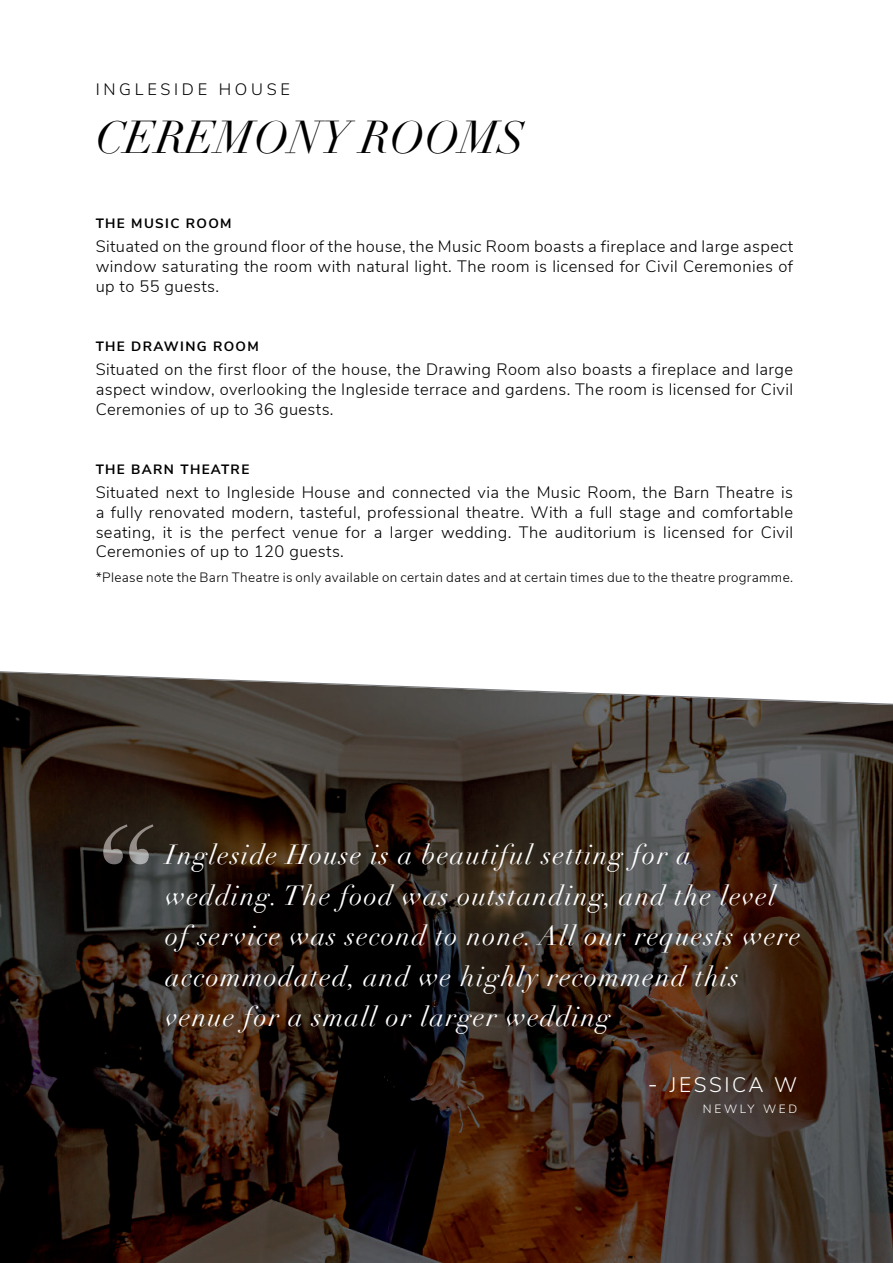
<style>
.page{position:relative;width:893px;height:1263px;background:#fff}
.page>*{position:absolute;margin:0;border:0;box-sizing:border-box;transform-origin:0 0}
.t1{font:italic 45px "Didot";color:#000}
.t2{font:italic 27px/40.5px "Didot";letter-spacing:.05em;color:#fff}
.t3{font:300 21px "Nunito Sans";letter-spacing:.125em;color:#fff}
.t4{font:300 16.5px/19.8px "Nunito Sans";letter-spacing:.025em;color:#000;text-align:justify}
.t5{font:300 16.5px "Nunito Sans";letter-spacing:.225em;color:#000}
.t6{font:300 13.5px "Nunito Sans";letter-spacing:.025em;color:#000}
.t7{font:700 13.5px "Nunito Sans";letter-spacing:.1em;color:#000}
.t8{font:300 12px "Nunito Sans";letter-spacing:.225em;color:#fff}
.s1{font-size:24px}
</style>
<div class="page">
<img style="left:0;top:672px;width:893px;height:591px">
<img style="left:103px;top:824px;width:50px;height:40px">
<p class="t5" style="left:96px;top:78px;width:196px">INGLESIDE HOUSE</p>
<h1 class="t1" style="left:96px;top:110px;width:431px">CEREMONY ROOMS</h1>
<p class="t7" style="left:96px;top:213px;width:137px">THE MUSIC ROOM</p>
<p class="t4" style="left:96px;top:235px;width:699px">Situated on the ground floor of the house, the Music Room boasts a fireplace and large aspect window saturating the room with natural light. The room is licensed for Civil Ceremonies of up to 55 guests.</p>
<p class="t7" style="left:96px;top:336px;width:165px">THE DRAWING ROOM</p>
<p class="t4" style="left:96px;top:358px;width:699px">Situated on the first floor of the house, the Drawing Room also boasts a fireplace and large aspect window, overlooking the Ingleside terrace and gardens. The room is licensed for Civil Ceremonies of up to 36 guests.</p>
<p class="t7" style="left:96px;top:459px;width:155px">THE BARN THEATRE</p>
<p class="t4" style="left:96px;top:481px;width:699px">Situated next to Ingleside House and connected via the Music Room, the Barn Theatre is a fully renovated modern, tasteful, professional theatre. With a full stage and comfortable seating, it is the perfect venue for a larger wedding. The auditorium is licensed for Civil Ceremonies of up to 120 guests.</p>
<p class="t6" style="left:96px;top:567px;width:699px">*Please note the Barn Theatre is only available on certain dates and at certain times due to the theatre programme.</p>
<h2 class="t2" style="left:166px;top:835px;width:637px">Ingleside House is a beautiful setting for a wedding. The food was outstanding, and the level of service was second to none. All our requests were accommodated, and we highly recommend this venue for a small or larger wedding</h2>
<p class="t3" style="left:648px;top:1069px;width:151px"><span class="s1">-</span> JESSICA W</p>
<p class="t8" style="left:703px;top:1100px;width:96px">NEWLY WED</p>
</div>
